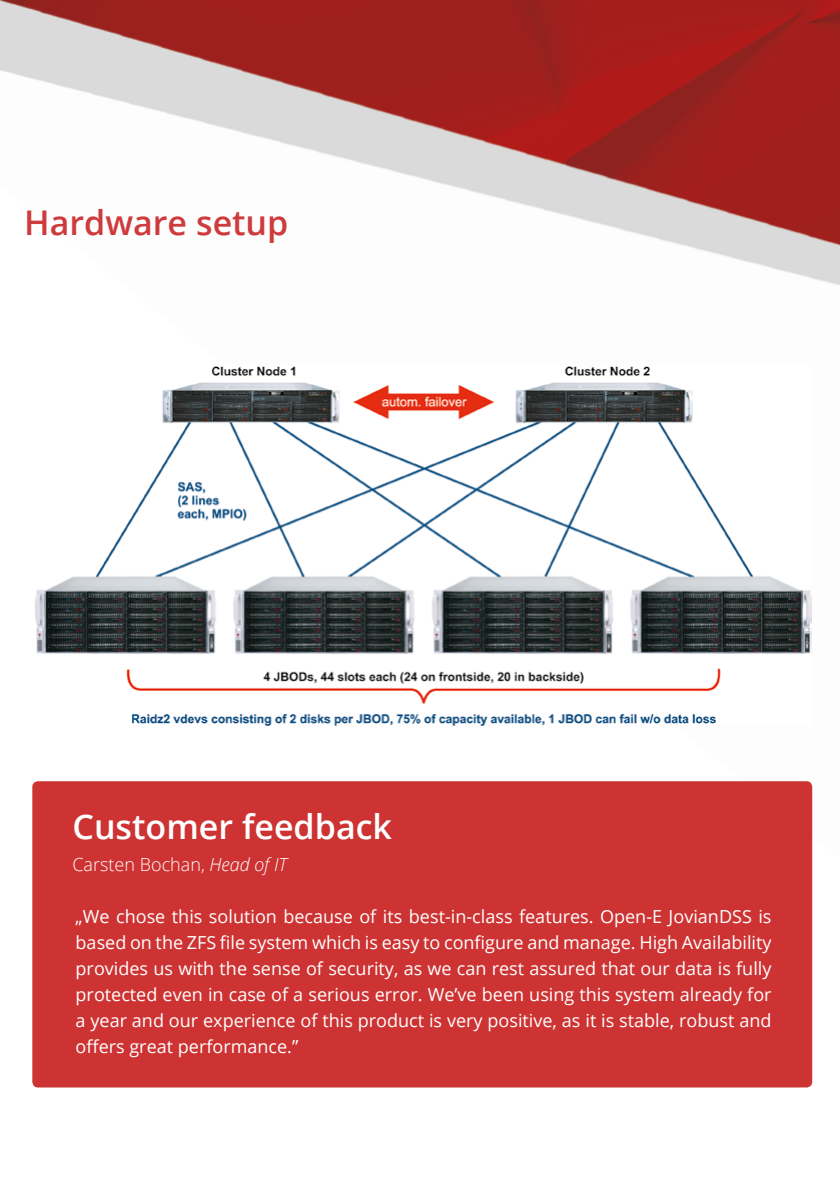
<style>
.page{position:relative;width:840px;height:1191px;background:#fff}
.page>*{position:absolute;margin:0;border:0;box-sizing:border-box;transform-origin:0 0}
.t1{font:600 34px "Open Sans";color:#fff}
.t2{font:600 34px "Open Sans";color:#ce3b3d}
.t3{font:18px/26px "Open Sans";color:#fff;text-align:justify}
.t4{font:300 18px "Open Sans";color:#fff}
.s1{font-style:italic}
</style>
<div class="page">
<img style="left:0;top:0;width:839px;height:859px">
<img style="left:34px;top:367px;width:777px;height:358px">
<div style="left:32px;top:781px;width:779px;height:306px;background:#ce3333;border-radius:6px"></div>
<h1 class="t2" style="left:24px;top:199px;width:265px">Hardware setup</h1>
<h1 class="t1" style="left:72px;top:803px;width:321px">Customer feedback</h1>
<p class="t4" style="left:72px;top:852px;width:216px">Carsten Bochan, <span class="s1">Head of IT</span></p>
<p class="t3" style="left:76px;top:902px;width:697px">„We chose this solution because of its best-in-class features. Open-E JovianDSS is based on the ZFS file system which is easy to configure and manage. High Availability provides us with the sense of security, as we can rest assured that our data is fully protected even in case of a serious error. We’ve been using this system already for a year and our experience of this product is very positive, as it is stable, robust and offers great performance.”</p>
</div>
